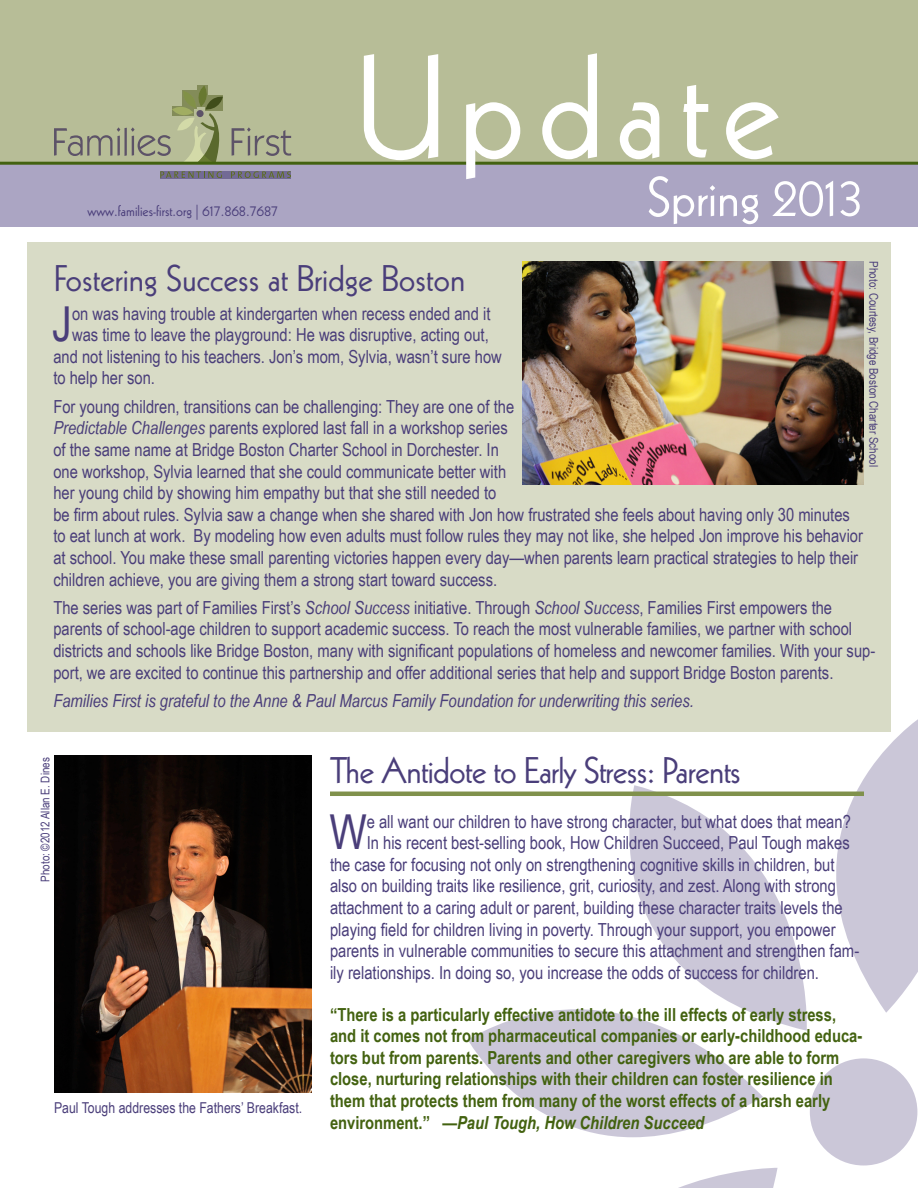
<style>
.page{position:relative;width:918px;height:1188px;background:#fff}
.page>*{position:absolute;margin:0;border:0;box-sizing:border-box;transform-origin:0 0}
.t1{font:142.5px "Kabel";letter-spacing:.09em;color:#fff}
.t2{font:54px "Kabel";color:#fff}
.FF_Update{font:48.15px "Arial Narrow";color:#4a3e7a}
.t3{font:36px "Kabel";letter-spacing:-.02em;color:#4a3e7a}
.t4{font:36px "Kabel";color:#4a3e7a}
.FF_Update-2{font:18px/21.6px "Arial Narrow";color:#4a3e7a}
.t5{font:700 18px/21.6px "Arial Narrow";color:#436210}
.FF_Update-3{font:italic 18px "Arial Narrow";color:#4a3e7a}
.t6{font:15px "Arial Narrow";color:#4a3e7a}
.t7{font:15px "Kabel";color:#4a3e7a}
.t8{font:12px "Arial Narrow";color:#4a3e7a}
.s1{font-style:italic}
</style>
<div class="page">
<div style="left:0;top:165px;width:918px;height:62px;background:#aba5c3"></div>
<div style="left:0;top:0;width:918px;height:162px;background:#b7bd97"></div>
<svg style="left:468px;top:1009px;width:450px;height:179px"></svg>
<svg style="left:583px;top:785px;width:234px;height:246px"></svg>
<svg style="left:755px;top:719px;width:163px;height:294px"></svg>
<div style="left:27px;top:243px;width:864px;height:489px;background:#d8dbc6"></div>
<svg style="left:160px;top:171px;width:62px;height:7px"></svg>
<svg style="left:231px;top:171px;width:60px;height:7px"></svg>
<svg style="left:54px;top:86px;width:238px;height:76px"></svg>
<hr style="left:0;top:162px;width:918px;height:3px;background:#436210">
<img style="left:54px;top:756px;width:258px;height:336px">
<img style="left:523px;top:261px;width:341px;height:224px">
<hr style="left:330px;top:792px;width:534px;height:4px;background:#80914c">
<p class="t7" style="left:88px;top:202px;width:192px">www.families-first.org | 617.868.7687</p>
<p class="t1" style="left:356px;top:24px;width:425px">Update</p>
<p class="t2" style="left:647px;top:166px;width:219px">Spring 2013</p>
<p class="t8" style="left:882px;top:261px;width:207px;rotate:90deg">Photo: Courtesy, Bridge Boston Charter School</p>
<p class="t4" style="left:54px;top:258px;width:413px">Fostering Success at Bridge Boston</p>
<p class="FF_Update" style="left:52px;top:289px;width:21px">J</p>
<p class="FF_Update-2" style="left:72px;top:302px;width:420px">on was having trouble at kindergarten when recess ended and it</p>
<p class="FF_Update-2" style="left:72px;top:323px;width:418px">was time to leave the playground: He was disruptive, acting out,</p>
<p class="FF_Update-2" style="left:53px;top:345px;width:450px">and not listening to his teachers. Jon’s mom, Sylvia, wasn’t sure how</p>
<p class="FF_Update-2" style="left:53px;top:367px;width:103px">to help her son.</p>
<p class="FF_Update-2" style="left:53px;top:395px;width:811px">For young children, transitions can be challenging: They are one of the<br><span class="s1">Predictable Challenges</span> parents explored last fall in a workshop series<br>of the same name at Bridge Boston Charter School in Dorchester. In<br>one workshop, Sylvia learned that she could communicate better with<br>her young child by showing him empathy but that she still needed to<br>be firm about rules. Sylvia saw a change when she shared with Jon how frustrated she feels about having only 30 minutes to eat lunch at work. By modeling how even adults must follow rules they may not like, she helped Jon improve his behavior at school. You make these small parenting victories happen every day—when parents learn practical strategies to help their children achieve, you are giving them a strong start toward success.</p>
<p class="FF_Update-2" style="left:53px;top:596px;width:824px">The series was part of Families First’s <span class="s1">School Success</span> initiative. Through <span class="s1">School Success</span>, Families First empowers the parents of school-age children to support academic success. To reach the most vulnerable families, we partner with school districts and schools like Bridge Boston, many with significant populations of homeless and newcomer families. With your sup&shy;port, we are excited to continue this partnership and offer additional series that help and support Bridge Boston parents.</p>
<p class="FF_Update-3" style="left:53px;top:688px;width:642px">Families First is grateful to the Anne &amp; Paul Marcus Family Foundation for underwriting this series.</p>
<p class="t8" style="left:37px;top:882px;width:126px;rotate:-90deg">Photo: ©2012 Allan E. Dines</p>
<p class="t6" style="left:54px;top:1097px;width:250px">Paul Tough addresses the Fathers’ Breakfast.</p>
<p class="t3" style="left:330px;top:750px;width:412px">The Antidote to Early Stress: Parents</p>
<p class="FF_Update" style="left:329px;top:797px;width:39px">W</p>
<p class="FF_Update-2" style="left:367px;top:810px;width:486px">e all want our children to have strong character, but what does that mean?</p>
<p class="FF_Update-2" style="left:367px;top:831px;width:485px">In his recent best-selling book, How Children Succeed, Paul Tough makes</p>
<p class="FF_Update-2" style="left:330px;top:853px;width:506px">the case for focusing not only on strengthening cognitive skills in children, but</p>
<p class="FF_Update-2" style="left:330px;top:875px;width:508px">also on building traits like resilience, grit, curiosity, and zest. Along with strong</p>
<p class="FF_Update-2" style="left:330px;top:896px;width:514px">attachment to a caring adult or parent, building these character traits levels the</p>
<p class="FF_Update-2" style="left:330px;top:918px;width:507px">playing field for children living in poverty. Through your support, you empower</p>
<p class="FF_Update-2" style="left:330px;top:939px;width:531px">parents in vulnerable communities to secure this attachment and strengthen fam-</p>
<p class="FF_Update-2" style="left:330px;top:961px;width:490px">ily relationships. In doing so, you increase the odds of success for children.</p>
<p class="t5" style="left:330px;top:1003px;width:534px">“There is a particularly effective antidote to the ill effects of early stress, and it comes not from pharmaceutical companies or early-childhood educa&shy;tors but from parents. Parents and other caregivers who are able to form close, nurturing relationships with their children can foster resilience in them that protects them from many of the worst effects of a harsh early environment.” <span class="s1">—Paul Tough, How Children Succeed</span></p>
</div>
